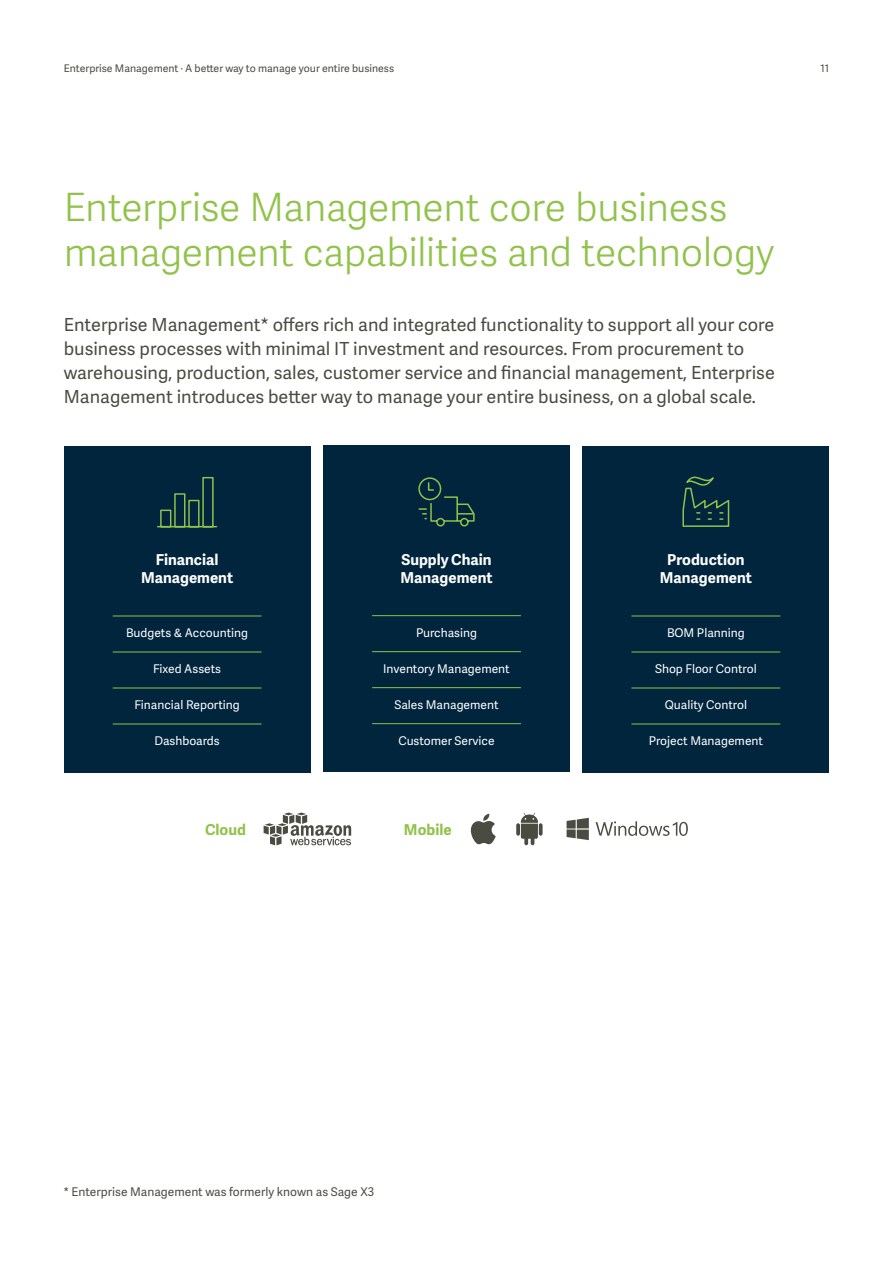
<style>
.page{position:relative;width:893px;height:1263px;background:#fff}
.page>*{position:absolute;margin:0;border:0;box-sizing:border-box;transform-origin:0 0}
.t1{font:39px/45px "Adelle Sans SAGE Lt";letter-spacing:-.01em;color:#91c24a}
.t2{font:18px/24px "Adelle Sans SAGE";color:#4a4c42}
.t3{font:700 15px/18px "Adelle Sans SAGE";color:#fff;text-align:center}
.t4{font:700 15px "Adelle Sans SAGE";color:#91c24a}
.t5{font:12px "Adelle Sans SAGE";color:#fff}
.t6{font:12px "Adelle Sans SAGE";color:#4a4c42}
.t7{font:10.5px "Adelle Sans SAGE";color:#4a4c42}
</style>
<div class="page">
<div style="left:64px;top:446px;width:246px;height:326px;background:#00253d"></div>
<hr style="left:113px;top:616px;width:148px;height:1px;background:#91c24a">
<hr style="left:113px;top:652px;width:148px;height:1px;background:#91c24a">
<hr style="left:113px;top:688px;width:148px;height:1px;background:#91c24a">
<hr style="left:113px;top:724px;width:148px;height:1px;background:#91c24a">
<div style="left:323px;top:446px;width:247px;height:326px;background:#00253d"></div>
<hr style="left:372px;top:615px;width:149px;height:1px;background:#91c24a">
<hr style="left:372px;top:651px;width:149px;height:1px;background:#91c24a">
<hr style="left:372px;top:687px;width:149px;height:1px;background:#91c24a">
<hr style="left:372px;top:723px;width:149px;height:1px;background:#91c24a">
<div style="left:583px;top:446px;width:246px;height:326px;background:#00253d"></div>
<hr style="left:631px;top:616px;width:149px;height:1px;background:#91c24a">
<hr style="left:631px;top:652px;width:149px;height:1px;background:#91c24a">
<hr style="left:631px;top:688px;width:149px;height:1px;background:#91c24a">
<hr style="left:631px;top:724px;width:149px;height:1px;background:#91c24a">
<svg style="left:264px;top:812px;width:87px;height:33px"></svg>
<svg style="left:471px;top:814px;width:25px;height:30px"></svg>
<svg style="left:516px;top:823px;width:4px;height:13px"></svg>
<svg style="left:521px;top:813px;width:17px;height:32px"></svg>
<svg style="left:539px;top:823px;width:4px;height:13px"></svg>
<svg style="left:596px;top:821px;width:92px;height:15px"></svg>
<svg style="left:567px;top:818px;width:22px;height:22px"></svg>
<svg style="left:682px;top:476px;width:48px;height:51px"></svg>
<svg style="left:157px;top:476px;width:61px;height:52px"></svg>
<svg style="left:418px;top:477px;width:57px;height:50px"></svg>
<p class="t7" style="left:64px;top:61px;width:332px">Enterprise Management · A better way to manage your entire business</p>
<p class="t7" style="left:820px;top:61px;width:10px">11</p>
<h1 class="t1" style="left:64px;top:183px;width:712px">Enterprise Management core business management capabilities and technology</h1>
<p class="t2" style="left:64px;top:312px;width:713px">Enterprise Management* offers rich and integrated functionality to support all your core business processes with minimal IT investment and resources. From procurement to warehousing, production, sales, customer service and financial management, Enterprise Management introduces better way to manage your entire business, on a global scale.</p>
<p class="t3" style="left:141px;top:550px;width:94px">Financial<br>Management</p>
<p class="t3" style="left:400px;top:550px;width:94px;text-align:left">Supply Chain<br>Management</p>
<p class="t3" style="left:660px;top:550px;width:94px">Production<br>Management</p>
<p class="t5" style="left:126px;top:624px;width:124px">Budgets &amp; Accounting</p>
<p class="t5" style="left:153px;top:660px;width:70px">Fixed Assets</p>
<p class="t5" style="left:134px;top:696px;width:107px">Financial Reporting</p>
<p class="t5" style="left:154px;top:732px;width:67px">Dashboards</p>
<p class="t5" style="left:416px;top:624px;width:62px">Purchasing</p>
<p class="t5" style="left:383px;top:660px;width:128px">Inventory Management</p>
<p class="t5" style="left:394px;top:696px;width:106px">Sales Management</p>
<p class="t5" style="left:398px;top:732px;width:98px">Customer Service</p>
<p class="t5" style="left:667px;top:624px;width:79px">BOM Planning</p>
<p class="t5" style="left:655px;top:660px;width:103px">Shop Floor Control</p>
<p class="t5" style="left:665px;top:696px;width:84px">Quality Control</p>
<p class="t5" style="left:649px;top:732px;width:116px">Project Management</p>
<p class="t4" style="left:205px;top:818px;width:42px">Cloud</p>
<p class="t4" style="left:404px;top:818px;width:49px">Mobile</p>
<p class="t6" style="left:63px;top:1184px;width:312px">* Enterprise Management was formerly known as Sage X3</p>
</div>
